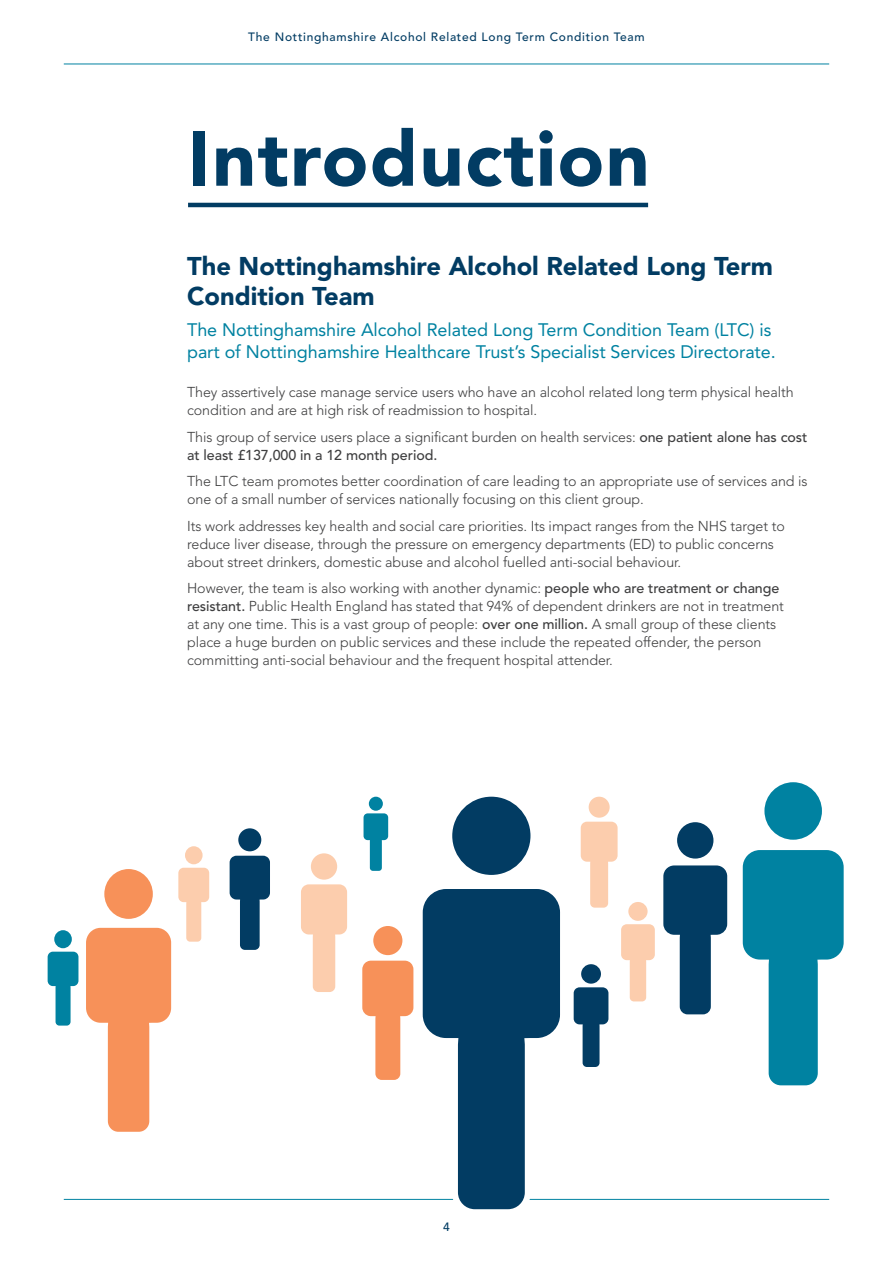
<style>
.page{position:relative;width:893px;height:1263px;background:#fff}
.page>*{position:absolute;margin:0;border:0;box-sizing:border-box;transform-origin:0 0}
.Page_Head{font:900 76.5px "Avenir";letter-spacing:.02em;color:#023c63}
.Para_Heading_B{font:900 25.5px/30px "Avenir";color:#023c63}
.Sub_Heading_B{font:18px/22.5px "Avenir";letter-spacing:-.005em;color:#0082a1}
.Body{font:300 14.25px/18px "Avenir";letter-spacing:-.005em;color:#3e3e3f}
.t1{font:500 12px "Avenir";letter-spacing:.06em;color:#023c63}
.s1{font-weight:500}
</style>
<div class="page">
<hr style="left:64px;top:64px;width:765px;height:1px;background:#0082a1">
<hr style="left:64px;top:1199px;width:765px;height:1px;background:#0082a1">
<hr style="left:188px;top:203px;width:460px;height:4px;background:#023c63">
<div style="left:104px;top:869px;width:49px;height:50px;background:#f79159;border-radius:50%"></div>
<svg style="left:86px;top:928px;width:85px;height:204px"></svg>
<div style="left:185px;top:846px;width:18px;height:18px;background:#fccdad;border-radius:50%"></div>
<svg style="left:178px;top:868px;width:31px;height:74px"></svg>
<div style="left:54px;top:930px;width:18px;height:18px;background:#0082a1;border-radius:50%"></div>
<svg style="left:48px;top:952px;width:30px;height:73px"></svg>
<div style="left:311px;top:853px;width:26px;height:27px;background:#fccdad;border-radius:50%"></div>
<svg style="left:301px;top:884px;width:46px;height:108px"></svg>
<div style="left:369px;top:797px;width:14px;height:14px;background:#0082a1;border-radius:50%"></div>
<svg style="left:364px;top:813px;width:24px;height:58px"></svg>
<div style="left:238px;top:828px;width:23px;height:23px;background:#023c63;border-radius:50%"></div>
<svg style="left:230px;top:856px;width:40px;height:94px"></svg>
<div style="left:452px;top:797px;width:78px;height:78px;background:#023c63;border-radius:50%"></div>
<svg style="left:414px;top:889px;width:155px;height:321px"></svg>
<div style="left:589px;top:797px;width:21px;height:21px;background:#fccdad;border-radius:50%"></div>
<svg style="left:581px;top:822px;width:37px;height:86px"></svg>
<div style="left:373px;top:926px;width:29px;height:29px;background:#f79159;border-radius:50%"></div>
<svg style="left:362px;top:961px;width:51px;height:119px"></svg>
<div style="left:628px;top:902px;width:20px;height:19px;background:#fccdad;border-radius:50%"></div>
<svg style="left:621px;top:924px;width:34px;height:77px"></svg>
<div style="left:581px;top:964px;width:20px;height:20px;background:#023c63;border-radius:50%"></div>
<svg style="left:574px;top:987px;width:34px;height:80px"></svg>
<div style="left:764px;top:782px;width:58px;height:58px;background:#0082a1;border-radius:50%"></div>
<svg style="left:743px;top:850px;width:101px;height:235px"></svg>
<div style="left:677px;top:822px;width:36px;height:36px;background:#023c63;border-radius:50%"></div>
<svg style="left:663px;top:865px;width:64px;height:149px"></svg>
<p class="t1" style="left:248px;top:30px;width:398px">The Nottinghamshire Alcohol Related Long Term Condition Team</p>
<p class="Page_Head" style="left:188px;top:113px;width:463px">Introduction</p>
<p class="Para_Heading_B" style="left:187px;top:250px;width:587px">The Nottinghamshire Alcohol Related Long Term<br>Condition Team</p>
<p class="Sub_Heading_B" style="left:187px;top:318px;width:590px">The Nottinghamshire Alcohol Related Long Term Condition Team (LTC) is part of Nottinghamshire Healthcare Trust’s Specialist Services Directorate.</p>
<p class="Body" style="left:187px;top:383px;width:608px">They assertively case manage service users who have an alcohol related long term physical health condition and are at high risk of readmission to hospital.</p>
<p class="Body" style="left:187px;top:428px;width:622px">This group of service users place a significant burden on health services: <span class="s1">one patient alone has cost at least £137,000 in a 12 month period.</span></p>
<p class="Body" style="left:187px;top:472px;width:622px">The LTC team promotes better coordination of care leading to an appropriate use of services and is one of a small number of services nationally focusing on this client group.</p>
<p class="Body" style="left:187px;top:517px;width:599px">Its work addresses key health and social care priorities. Its impact ranges from the NHS target to reduce liver disease, through the pressure on emergency departments (ED) to public concerns about street drinkers, domestic abuse and alcohol fuelled anti-social behaviour.</p>
<p class="Body" style="left:187px;top:579px;width:598px">However, the team is also working with another dynamic: <span class="s1">people who are treatment or change resistant.</span> Public Health England has stated that 94% of dependent drinkers are not in treatment at any one time. This is a vast group of people: <span class="s1">over one million.</span> A small group of these clients place a huge burden on public services and these include the repeated offender, the person committing anti-social behaviour and the frequent hospital attender.</p>
<p class="t1" style="left:443px;top:1220px;width:8px">4</p>
</div>
